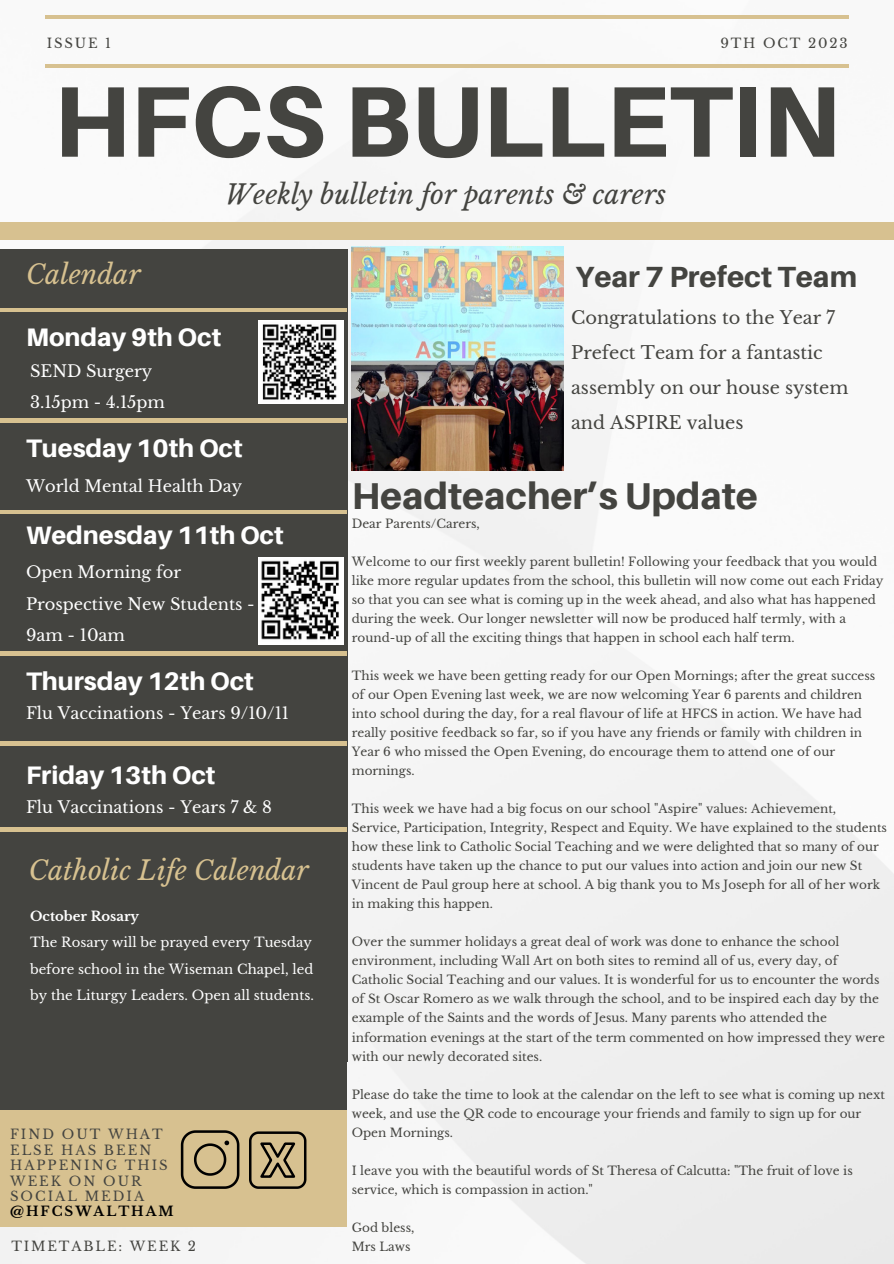
<style>
.page{position:relative;width:894px;height:1264px;background:#fff}
.page>*{position:absolute;margin:0;border:0;box-sizing:border-box;transform-origin:0 0}
.t1{font:800 100.5px "Aileron";color:#444440}
.t2{font:800 37.35px "Aileron";color:#444440}
.t3{font:800 29.25px "Aileron";color:#444440}
.t4{font:italic 26.55px "Libre Baskerville";color:#444440}
.t5{font:italic 26.55px "Libre Baskerville";color:#d7c190}
.t6{font:800 25.35px "Aileron";color:#fff}
.t7{font:17.7px/35px "Libre Baskerville";color:#444440}
.t8{font:16.2px/31.5px "Libre Baskerville";color:#fff}
.t9{font:13.2px/26.5px "Libre Baskerville";color:#fff}
.t10{font:13.2px/15.5px "Libre Baskerville";letter-spacing:.15em;color:#444440}
.t11{font:700 13.2px "Libre Baskerville";color:#fff}
.t12{font:700 13.2px "Libre Baskerville";letter-spacing:.15em;color:#000}
.t13{font:12px/19px "Libre Baskerville";color:#444440}
</style>
<div class="page">
<img style="left:0;top:15px;width:893px;height:1248px">
<div style="left:0;top:249px;width:347px;height:812px;background:#444440"></div>
<div style="left:0;top:353px;width:347px;height:762px;background:#444440"></div>
<hr style="left:0;top:827px;width:346px;height:4px;background:#d7c190">
<hr style="left:45px;top:64px;width:803px;height:4px;background:#d7c190">
<hr style="left:45px;top:15px;width:803px;height:3px;background:#d7c190">
<div style="left:0;top:223px;width:893px;height:17px;background:#d7c190"></div>
<img style="left:351px;top:247px;width:212px;height:224px">
<hr style="left:0;top:418px;width:347px;height:4px;background:#d7c190">
<hr style="left:0;top:510px;width:347px;height:3px;background:#d7c190">
<img style="left:258px;top:557px;width:86px;height:87px">
<hr style="left:0;top:652px;width:347px;height:3px;background:#d7c190">
<hr style="left:0;top:742px;width:347px;height:3px;background:#d7c190">
<hr style="left:0;top:308px;width:347px;height:4px;background:#d7c190">
<img style="left:258px;top:321px;width:86px;height:82px">
<div style="left:0;top:1109px;width:347px;height:117px;background:#d7c190"></div>
<svg style="left:181px;top:1130px;width:58px;height:58px"></svg>
<svg style="left:249px;top:1131px;width:57px;height:57px"></svg>
<p class="t10" style="left:47px;top:36px;width:66px">ISSUE 1</p>
<p class="t10" style="left:720px;top:36px;width:129px">9TH OCT 2023</p>
<p class="t1" style="left:53px;top:59px;width:787px">HFCS BULLETIN</p>
<p class="t4" style="left:225px;top:178px;width:442px">Weekly bulletin for parents &amp; carers</p>
<p class="t5" style="left:26px;top:258px;width:116px">Calendar</p>
<p class="t6" style="left:26px;top:321px;width:197px">Monday 9th Oct</p>
<p class="t8" style="left:30px;top:355px;width:124px">SEND Surgery</p>
<p class="t8" style="left:30px;top:387px;width:136px">3.15pm - 4.15pm</p>
<p class="t6" style="left:26px;top:433px;width:218px">Tuesday 10th Oct</p>
<p class="t8" style="left:26px;top:470px;width:217px">World Mental Health Day</p>
<p class="t6" style="left:26px;top:519px;width:259px">Wednesday 11th Oct</p>
<p class="t8" style="left:26px;top:556px;width:230px">Open Morning for<br>Prospective New Students -<br>9am - 10am</p>
<p class="t6" style="left:26px;top:665px;width:229px">Thursday 12th Oct</p>
<p class="t8" style="left:26px;top:697px;width:264px">Flu Vaccinations - Years 9/10/11</p>
<p class="t6" style="left:26px;top:759px;width:191px">Friday 13th Oct</p>
<p class="t8" style="left:26px;top:791px;width:247px">Flu Vaccinations - Years 7 &amp; 8</p>
<p class="t5" style="left:29px;top:854px;width:281px">Catholic Life Calendar</p>
<p class="t11" style="left:30px;top:907px;width:111px">October Rosary</p>
<p class="t9" style="left:30px;top:929px;width:285px">The Rosary will be prayed every Tuesday before school in the Wiseman Chapel, led by the Liturgy Leaders. Open all students.</p>
<p class="t10" style="left:10px;top:1126px;width:159px">FIND OUT WHAT<br>ELSE HAS BEEN<br>HAPPENING THIS<br>WEEK ON OUR<br>SOCIAL MEDIA</p>
<p class="t12" style="left:10px;top:1203px;width:165px">@HFCSWALTHAM</p>
<p class="t10" style="left:11px;top:1238px;width:186px">TIMETABLE: WEEK 2</p>
<p class="t3" style="left:575px;top:259px;width:283px">Year 7 Prefect Team</p>
<p class="t7" style="left:571px;top:301px;width:279px">Congratulations to the Year 7<br>Prefect Team for a fantastic assembly on our house system and ASPIRE values</p>
<p class="t2" style="left:351px;top:473px;width:407px">Headteacher’s Update</p>
<p class="t13" style="left:351px;top:514px;width:129px">Dear Parents/Carers,</p>
<p class="t13" style="left:351px;top:552px;width:533px">Welcome to our first weekly parent bulletin! Following your feedback that you would like more regular updates from the school, this bulletin will now come out each Friday so that you can see what is coming up in the week ahead, and also what has happened during the week. Our longer newsletter will now be produced half termly, with a round-up of all the exciting things that happen in school each half term.</p>
<p class="t13" style="left:351px;top:666px;width:525px">This week we have been getting ready for our Open Mornings; after the great success of our Open Evening last week, we are now welcoming Year 6 parents and children into school during the day, for a real flavour of life at HFCS in action. We have had really positive feedback so far, so if you have any friends or family with children in Year 6 who missed the Open Evening, do encourage them to attend one of our mornings.</p>
<p class="t13" style="left:351px;top:799px;width:536px">This week we have had a big focus on our school "Aspire" values: Achievement, Service, Participation, Integrity, Respect and Equity. We have explained to the students how these link to Catholic Social Teaching and we were delighted that so many of our students have taken up the chance to put our values into action and join our new St Vincent de Paul group here at school. A big thank you to Ms Joseph for all of her work in making this happen.</p>
<p class="t13" style="left:351px;top:932px;width:534px">Over the summer holidays a great deal of work was done to enhance the school environment, including Wall Art on both sites to remind all of us, every day, of Catholic Social Teaching and our values. It is wonderful for us to encounter the words of St Oscar Romero as we walk through the school, and to be inspired each day by the example of the Saints and the words of Jesus. Many parents who attended the information evenings at the start of the term commented on how impressed they were with our newly decorated sites.</p>
<p class="t13" style="left:351px;top:1084px;width:534px">Please do take the time to look at the calendar on the left to see what is coming up next week, and use the QR code to encourage your friends and family to sign up for our<br>Open Mornings.</p>
<p class="t13" style="left:351px;top:1160px;width:502px">I leave you with the beautiful words of St Theresa of Calcutta: "The fruit of love is service, which is compassion in action."</p>
<p class="t13" style="left:351px;top:1217px;width:64px">God bless,</p>
<p class="t13" style="left:351px;top:1236px;width:60px">Mrs Laws</p>
</div>
